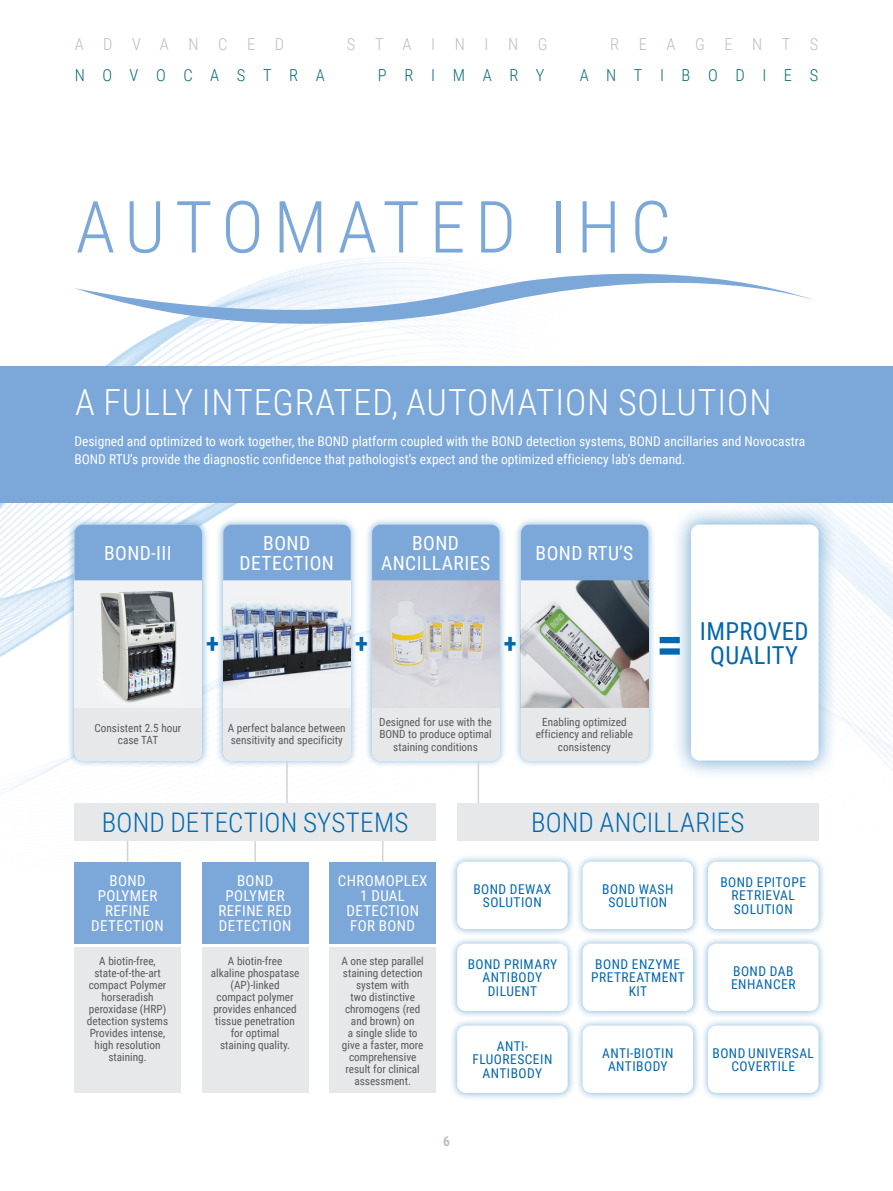
<style>
.page{position:relative;width:893px;height:1191px;background:#fff}
.page>*{position:absolute;margin:0;border:0;box-sizing:border-box;transform-origin:0 0}
.t1{font:300 72px "Roboto Condensed";letter-spacing:.135em;color:#7ca7d9}
.t2{font:700 54px "Roboto Condensed";color:#0067b1}
.t3{font:300 36px "Roboto Condensed";letter-spacing:.025em;color:#fff}
.t4{font:300 27px "Roboto Condensed";letter-spacing:.01em;color:#0067b1}
.t5{font:700 27px "Roboto Condensed";color:#0067b1}
.t6{font:24.75px/24px "Roboto Condensed";letter-spacing:.01em;color:#0067b1;text-align:center}
.t7{font:19.5px/19.5px "Roboto Condensed";letter-spacing:.025em;color:#fff;text-align:center}
.t8{font:300 16.5px "Roboto Condensed";letter-spacing:1.065em;color:#0b6b77}
.t9{font:300 16.5px "Roboto Condensed";letter-spacing:1.185em;color:#bcbec0}
.t10{font:15px/15px "Roboto Condensed";letter-spacing:.025em;color:#fff;text-align:center}
.t11{font:13.5px/18px "Roboto Condensed";color:#fff}
.t12{font:13.5px/13.5px "Roboto Condensed";letter-spacing:.035em;color:#0067b1;text-align:center}
.t13{font:700 13.5px "Roboto Condensed";color:#bcbec0}
.t14{font:11.25px/12px "Roboto Condensed";color:#5a5a5c;text-align:center}
</style>
<div class="page">
<img style="left:0;top:257px;width:893px;height:836px">
<div style="left:67px;top:517px;width:143px;height:251px;background:#0067b1;opacity:.5"></div>
<div style="left:215px;top:517px;width:144px;height:251px;background:#0067b1;opacity:.5"></div>
<div style="left:364px;top:517px;width:143px;height:251px;background:#0067b1;opacity:.5"></div>
<div style="left:513px;top:517px;width:143px;height:251px;background:#0067b1;opacity:.5"></div>
<hr style="left:478px;top:760px;width:1px;height:43px;background:#d1d3d5">
<hr style="left:286px;top:760px;width:2px;height:43px;background:#d1d3d5">
<div style="left:74px;top:580px;width:128px;height:128px;background:#f1f2f3"></div>
<img style="left:100px;top:591px;width:77px;height:112px">
<div style="left:74px;top:524px;width:128px;height:56px;background:#7ca7d9"></div>
<div style="left:74px;top:708px;width:128px;height:52px;background:#e7e8e9"></div>
<img style="left:372px;top:580px;width:128px;height:128px">
<div style="left:372px;top:524px;width:128px;height:56px;background:#7ca7d9"></div>
<div style="left:372px;top:708px;width:128px;height:52px;background:#e7e8e9"></div>
<img style="left:223px;top:580px;width:128px;height:128px">
<div style="left:223px;top:524px;width:128px;height:56px;background:#7ca7d9"></div>
<div style="left:449px;top:854px;width:126px;height:82px;background:#0067b1;opacity:.5"></div>
<div style="left:457px;top:861px;width:111px;height:68px;background:#fff;border-radius:9px"></div>
<div style="left:449px;top:936px;width:126px;height:82px;background:#0067b1;opacity:.5"></div>
<div style="left:457px;top:943px;width:111px;height:68px;background:#fff;border-radius:9px"></div>
<div style="left:449px;top:1017px;width:126px;height:83px;background:#0067b1;opacity:.5"></div>
<div style="left:457px;top:1025px;width:111px;height:68px;background:#fff;border-radius:9px"></div>
<div style="left:575px;top:854px;width:126px;height:82px;background:#0067b1;opacity:.5"></div>
<div style="left:583px;top:861px;width:110px;height:68px;background:#fff;border-radius:9px"></div>
<div style="left:575px;top:936px;width:126px;height:82px;background:#0067b1;opacity:.5"></div>
<div style="left:583px;top:943px;width:110px;height:68px;background:#fff;border-radius:9px"></div>
<div style="left:575px;top:1017px;width:126px;height:83px;background:#0067b1;opacity:.5"></div>
<div style="left:583px;top:1025px;width:110px;height:68px;background:#fff;border-radius:9px"></div>
<div style="left:700px;top:854px;width:126px;height:82px;background:#0067b1;opacity:.5"></div>
<div style="left:708px;top:861px;width:111px;height:68px;background:#fff;border-radius:9px"></div>
<div style="left:700px;top:936px;width:126px;height:82px;background:#0067b1;opacity:.5"></div>
<div style="left:708px;top:943px;width:111px;height:68px;background:#fff;border-radius:9px"></div>
<div style="left:700px;top:1017px;width:126px;height:83px;background:#0067b1;opacity:.5"></div>
<div style="left:708px;top:1025px;width:111px;height:68px;background:#fff;border-radius:9px"></div>
<div style="left:223px;top:708px;width:128px;height:52px;background:#e7e8e9"></div>
<hr style="left:254px;top:840px;width:2px;height:21px;background:#d1d3d5">
<svg style="left:127px;top:840px;width:1px;height:21px"></svg>
<svg style="left:382px;top:840px;width:1px;height:21px"></svg>
<div style="left:74px;top:861px;width:107px;height:82px;background:#7ca7d9"></div>
<div style="left:202px;top:861px;width:106px;height:82px;background:#7ca7d9"></div>
<div style="left:330px;top:861px;width:106px;height:82px;background:#7ca7d9"></div>
<div style="left:74px;top:947px;width:107px;height:146px;background:#e7e8e9"></div>
<div style="left:202px;top:947px;width:106px;height:146px;background:#e7e8e9"></div>
<div style="left:330px;top:947px;width:106px;height:146px;background:#e7e8e9"></div>
<img style="left:521px;top:580px;width:127px;height:128px">
<div style="left:521px;top:524px;width:127px;height:56px;background:#7ca7d9"></div>
<div style="left:521px;top:708px;width:127px;height:52px;background:#e7e8e9"></div>
<div style="left:671px;top:504px;width:168px;height:276px;background:#0067b1;opacity:.5"></div>
<div style="left:691px;top:524px;width:128px;height:236px;background:#fff;border-radius:9px"></div>
<div style="left:74px;top:803px;width:362px;height:37px;background:#e7e8e9"></div>
<div style="left:457px;top:803px;width:362px;height:37px;background:#e7e8e9"></div>
<svg style="left:74px;top:261px;width:745px;height:78px"></svg>
<div style="left:0;top:366px;width:893px;height:137px;background:#7ca7d9"></div>
<h3 class="t9" style="left:75px;top:32px;width:211px">ADVANCED</h3>
<h3 class="t9" style="left:347px;top:32px;width:202px">STAINING</h3>
<h3 class="t9" style="left:610px;top:32px;width:210px">REAGENTS</h3>
<h3 class="t8" style="left:75px;top:63px;width:252px">NOVOCASTRA</h3>
<h3 class="t8" style="left:378px;top:63px;width:168px">PRIMARY</h3>
<h3 class="t8" style="left:580px;top:63px;width:240px">ANTIBODIES</h3>
<h1 class="t1" style="left:76px;top:176px;width:597px">AUTOMATED IHC</h1>
<h3 class="t3" style="left:75px;top:376px;width:698px">A FULLY INTEGRATED, AUTOMATION SOLUTION</h3>
<p class="t11" style="left:74px;top:432px;width:732px">Designed and optimized to work together, the BOND platform coupled with the BOND detection systems, BOND ancillaries and Novocastra<br>BOND RTU’s provide the diagnostic confidence that pathologist’s expect and the optimized efficiency lab’s demand.</p>
<h3 class="t7" style="left:104px;top:542px;width:69px">BOND-III</h3>
<p class="t14" style="left:95px;top:722px;width:88px">Consistent 2.5 hour case TAT</p>
<h3 class="t7" style="left:240px;top:532px;width:96px">BOND<br>DETECTION</h3>
<h3 class="t7" style="left:381px;top:532px;width:111px">BOND<br>ANCILLARIES</h3>
<h3 class="t7" style="left:536px;top:542px;width:99px">BOND RTU’S</h3>
<h3 class="t5" style="left:206px;top:624px;width:14px">+</h3>
<h3 class="t5" style="left:355px;top:624px;width:14px">+</h3>
<h3 class="t5" style="left:504px;top:624px;width:14px">+</h3>
<h2 class="t2" style="left:656px;top:606px;width:29px">=</h2>
<p class="t14" style="left:228px;top:722px;width:119px;text-align:left">A perfect balance between sensitivity and specificity</p>
<p class="t14" style="left:379px;top:716px;width:114px">Designed for use with the<br>BOND to produce optimal staining conditions</p>
<p class="t14" style="left:536px;top:716px;width:99px">Enabling optimized efficiency and reliable consistency</p>
<h3 class="t6" style="left:700px;top:618px;width:110px">IMPROVED<br>QUALITY</h3>
<h3 class="t4" style="left:102px;top:803px;width:308px">BOND DETECTION SYSTEMS</h3>
<h3 class="t4" style="left:531px;top:803px;width:215px">BOND ANCILLARIES</h3>
<h3 class="t10" style="left:91px;top:872px;width:74px">BOND<br>POLYMER<br>REFINE<br>DETECTION</h3>
<h3 class="t10" style="left:218px;top:872px;width:75px">BOND<br>POLYMER<br>REFINE RED<br>DETECTION</h3>
<h3 class="t10" style="left:338px;top:872px;width:91px">CHROMOPLEX<br>1 DUAL<br>DETECTION<br>FOR BOND</h3>
<p class="t14" style="left:87px;top:954px;width:83px">A biotin-free, state-of-the-art compact Polymer horseradish peroxidase (HRP) detection systems<br>Provides intense, high resolution staining.</p>
<p class="t14" style="left:211px;top:954px;width:90px">A biotin-free alkaline phospatase (AP)-linked compact polymer provides enhanced tissue penetration for optimal<br>staining quality.</p>
<p class="t14" style="left:341px;top:954px;width:84px">A one step parallel staining detection system with<br>two distinctive chromogens (red and brown) on<br>a single slide to give a faster, more comprehensive result for clinical assessment.</p>
<p class="t12" style="left:473px;top:881px;width:80px">BOND DEWAX<br>SOLUTION</p>
<p class="t12" style="left:468px;top:956px;width:91px">BOND PRIMARY<br>ANTIBODY<br>DILUENT</p>
<p class="t12" style="left:472px;top:1038px;width:81px">ANTI-<br>FLUORESCEIN<br>ANTIBODY</p>
<p class="t13" style="left:443px;top:1132px;width:8px">6</p>
<p class="t12" style="left:602px;top:881px;width:73px">BOND WASH<br>SOLUTION</p>
<p class="t12" style="left:591px;top:956px;width:95px">BOND ENZYME<br>PRETREATMENT<br>KIT</p>
<p class="t12" style="left:602px;top:1045px;width:73px">ANTI-BIOTIN<br>ANTIBODY</p>
<p class="t12" style="left:720px;top:875px;width:87px">BOND EPITOPE<br>RETRIEVAL<br>SOLUTION</p>
<p class="t12" style="left:731px;top:963px;width:66px;text-align:left">BOND DAB<br>ENHANCER</p>
<p class="t12" style="left:712px;top:1045px;width:103px">BOND UNIVERSAL<br>COVERTILE</p>
</div>
